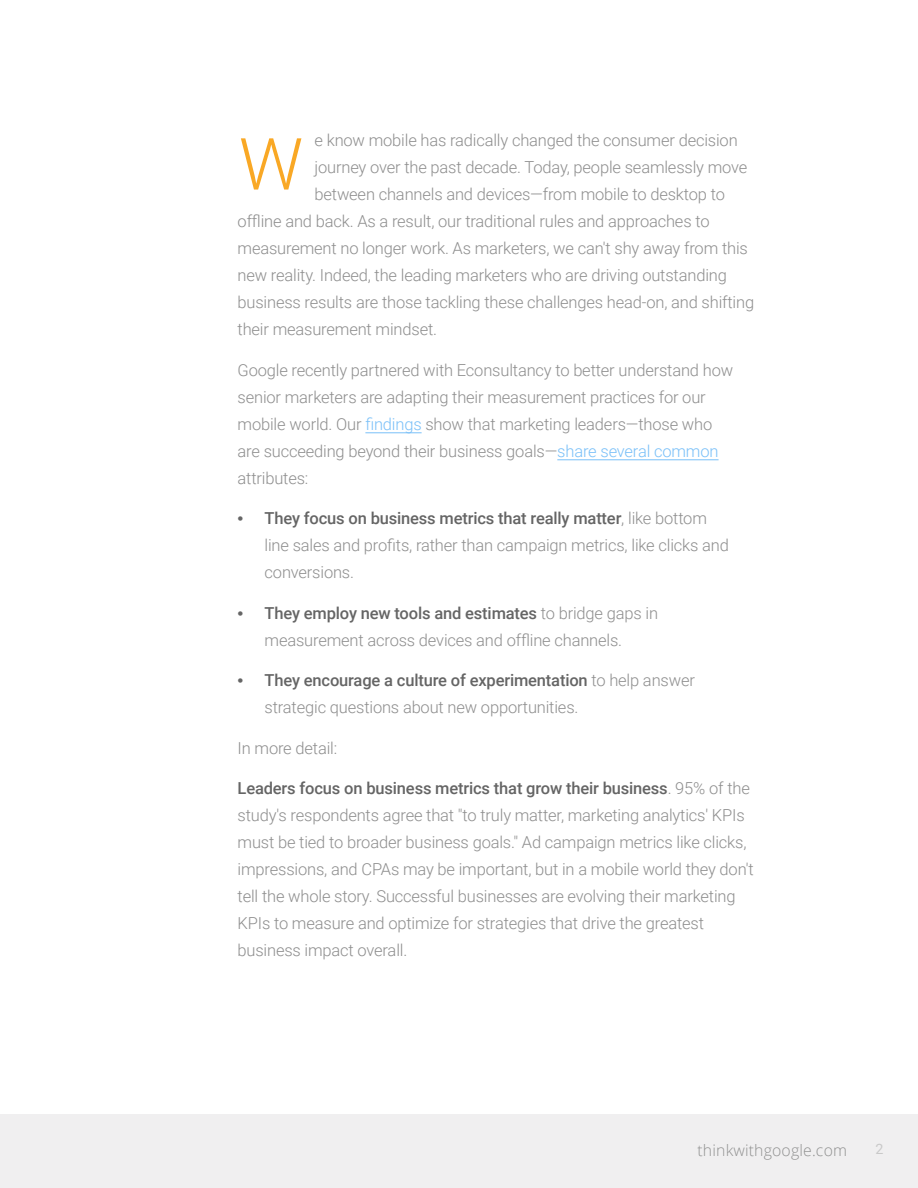
<style>
.page{position:relative;width:918px;height:1188px;background:#fff}
.page>*{position:absolute;margin:0;border:0;box-sizing:border-box;transform-origin:0 0}
.t1{font:300 72px "Roboto";color:#f9a825}
.t2{font:300 16.5px/27px "Roboto";letter-spacing:-.01em;color:#8e8e8e}
.t3{font:300 15.75px "Open Sans";letter-spacing:.01em;color:#666766}
.t4{font:14.25px "Roboto";color:#c9c9c9}
.s1{color:#7ac0f8}
.s2{font-family:"Myriad Pro";font-weight:400;font-size:21px;color:#656565}
.s3{font-weight:500;color:#656565}
</style>
<div class="page">
<div style="left:0;top:1114px;width:918px;height:74px;background:#f0eff0"></div>
<hr style="left:365px;top:432px;width:57px;height:1px;background:#7ac0f8">
<hr style="left:557px;top:459px;width:162px;height:1px;background:#7ac0f8">
<p class="t2" style="left:315px;top:126px;width:425px">e know mobile has radically changed the consumer decision</p>
<p class="t2" style="left:315px;top:153px;width:434px">journey over the past decade. Today, people seamlessly move</p>
<p class="t2" style="left:315px;top:180px;width:412px">between channels and devices—from mobile to desktop to</p>
<p class="t2" style="left:238px;top:207px;width:473px">offline and back. As a result, our traditional rules and approaches to</p>
<p class="t2" style="left:238px;top:234px;width:512px">measurement no longer work. As marketers, we can't shy away from this</p>
<p class="t2" style="left:238px;top:261px;width:491px">new reality. Indeed, the leading marketers who are driving outstanding</p>
<p class="t2" style="left:238px;top:288px;width:518px">business results are those tackling these challenges head-on, and shifting</p>
<p class="t2" style="left:238px;top:315px;width:201px">their measurement mindset.</p>
<p class="t2" style="left:238px;top:356px;width:497px">Google recently partnered with Econsultancy to better understand how senior marketers are adapting their measurement practices for our mobile world. Our <span class="s1">findings</span> show that marketing leaders―those who are succeeding beyond their business goals―<span class="s1">share several common </span>attributes:</p>
<p class="t2" style="left:265px;top:504px;width:466px;text-indent:-27px"><span class="s2">•</span> <span class="s3">They focus on business metrics that really matter</span>, like bottom line sales and profits, rather than campaign metrics, like clicks and conversions.</p>
<p class="t2" style="left:238px;top:599px;width:422px;text-align:center"><span class="s2">•</span> <span class="s3">They employ new tools and estimates</span> to bridge gaps in measurement across devices and offline channels.</p>
<p class="t2" style="left:265px;top:666px;width:432px;text-indent:-27px"><span class="s2">•</span> <span class="s3">They encourage a culture of experimentation</span> to help answer strategic questions about new opportunities.</p>
<p class="t2" style="left:238px;top:734px;width:101px">In more detail:</p>
<p class="t2" style="left:238px;top:774px;width:518px"><span class="s3">Leaders focus on business metrics that grow their business</span>. 95% of the study's respondents agree that "to truly matter, marketing analytics' KPIs must be tied to broader business goals." Ad campaign metrics like clicks, impressions, and CPAs may be important, but in a mobile world they don't tell the whole story. Successful businesses are evolving their marketing KPIs to measure and optimize for strategies that drive the greatest business impact overall.</p>
<h1 class="t1" style="left:239px;top:114px;width:66px">W</h1>
<p class="t3" style="left:698px;top:1140px;width:151px">thinkwithgoogle.com</p>
<p class="t4" style="left:876px;top:1139px;width:10px">2</p>
</div>
